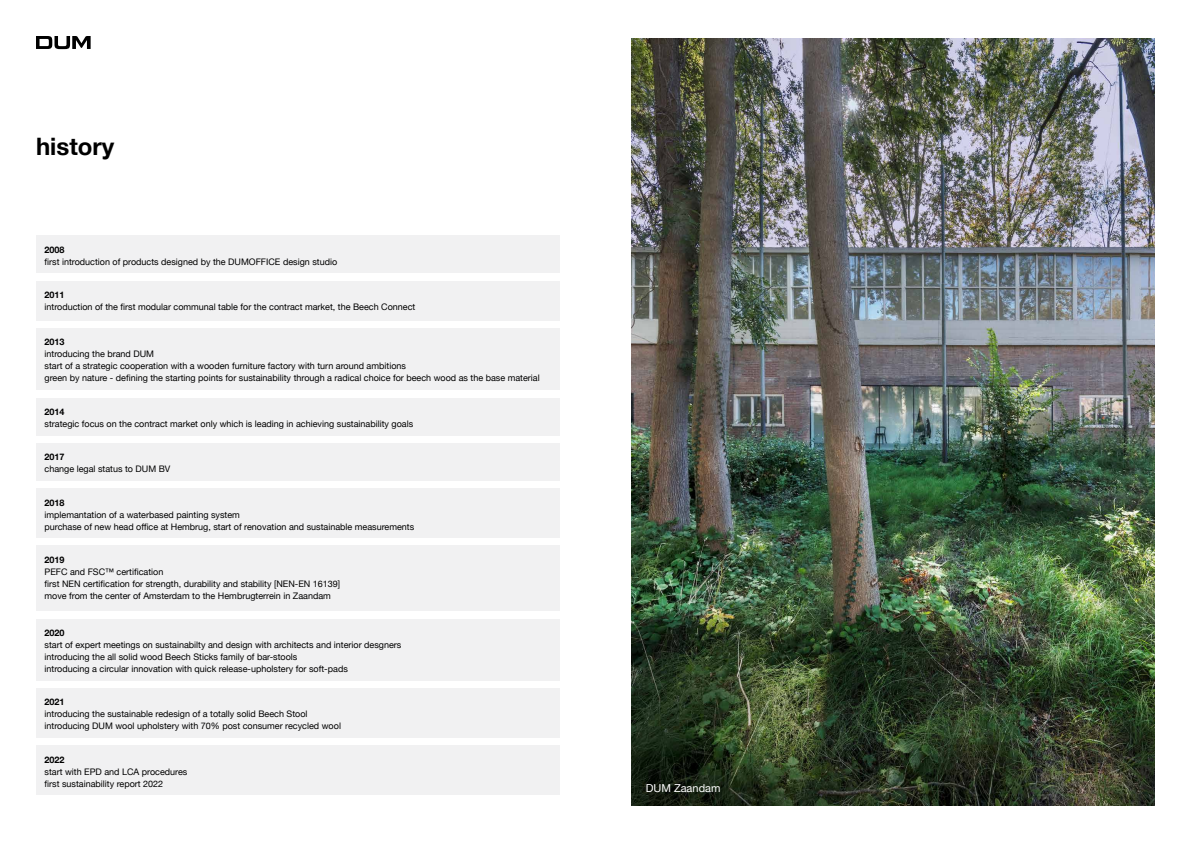
<style>
.page{position:relative;width:1191px;height:842px;background:#fff}
.page>*{position:absolute;margin:0;border:0;box-sizing:border-box;transform-origin:0 0}
.t1{font:700 24px "Helvetica Neue";color:#000}
.t2{font:11px "Helvetica Neue";color:#fff}
.t3{font:9px/12px "Helvetica Neue";color:#000}
.t4{font:700 9px "Helvetica Neue";color:#000}
</style>
<div class="page">
<svg style="left:36px;top:36px;width:55px;height:13px"></svg>
<img style="left:631px;top:38px;width:524px;height:768px">
<div style="left:36px;top:235px;width:523px;height:38px;background:#f1f1f2"></div>
<div style="left:36px;top:281px;width:523px;height:40px;background:#f1f1f2"></div>
<div style="left:36px;top:328px;width:523px;height:62px;background:#f1f1f2"></div>
<div style="left:36px;top:398px;width:523px;height:37px;background:#f1f1f2"></div>
<div style="left:36px;top:443px;width:523px;height:38px;background:#f1f1f2"></div>
<div style="left:36px;top:488px;width:523px;height:50px;background:#f1f1f2"></div>
<div style="left:36px;top:546px;width:523px;height:65px;background:#f1f1f2"></div>
<div style="left:36px;top:619px;width:523px;height:61px;background:#f1f1f2"></div>
<div style="left:36px;top:688px;width:523px;height:50px;background:#f1f1f2"></div>
<div style="left:36px;top:745px;width:523px;height:50px;background:#f1f1f2"></div>
<h1 class="t1" style="left:36px;top:128px;width:80px">history</h1>
<p class="t4" style="left:45px;top:242px;width:22px">2008</p>
<p class="t3" style="left:45px;top:256px;width:294px">first introduction of products designed by the DUMOFFICE design studio</p>
<p class="t4" style="left:45px;top:288px;width:22px">2011</p>
<p class="t3" style="left:45px;top:301px;width:372px">introduction of the first modular communal table for the contract market, the Beech Connect</p>
<p class="t4" style="left:45px;top:335px;width:22px">2013</p>
<p class="t3" style="left:45px;top:349px;width:497px">introducing the brand DUM<br>start of a strategic cooperation with a wooden furniture factory with turn around ambitions<br>green by nature - defining the starting points for sustainability through a radical choice for beech wood as the base material</p>
<p class="t4" style="left:45px;top:405px;width:22px">2014</p>
<p class="t3" style="left:45px;top:418px;width:370px">strategic focus on the contract market only which is leading in achieving sustainability goals</p>
<p class="t4" style="left:45px;top:450px;width:22px">2017</p>
<p class="t3" style="left:45px;top:464px;width:127px">change legal status to DUM BV</p>
<p class="t4" style="left:45px;top:495px;width:22px">2018</p>
<p class="t3" style="left:45px;top:509px;width:371px">implemantation of a waterbased painting system<br>purchase of new head office at Hembrug, start of renovation and sustainable measurements</p>
<p class="t4" style="left:45px;top:553px;width:22px">2019</p>
<p class="t3" style="left:45px;top:566px;width:297px">PEFC and FSC™ certification<br>first NEN certification for strength, durability and stability [NEN-EN 16139] move from the center of Amsterdam to the Hembrugterrein in Zaandam</p>
<p class="t4" style="left:45px;top:626px;width:22px">2020</p>
<p class="t3" style="left:45px;top:639px;width:358px">start of expert meetings on sustainabilty and design with architects and interior desgners introducing the all solid wood Beech Sticks family of bar-stools<br>introducing a circular innovation with quick release-upholstery for soft-pads</p>
<p class="t4" style="left:45px;top:695px;width:22px">2021</p>
<p class="t3" style="left:45px;top:709px;width:298px">introducing the sustainable redesign of a totally solid Beech Stool introducing DUM wool upholstery with 70% post consumer recycled wool</p>
<p class="t4" style="left:45px;top:752px;width:22px">2022</p>
<p class="t3" style="left:45px;top:766px;width:144px">start with EPD and LCA procedures first sustainability report 2022</p>
<p class="t2" style="left:645px;top:780px;width:76px">DUM Zaandam</p>
</div>
